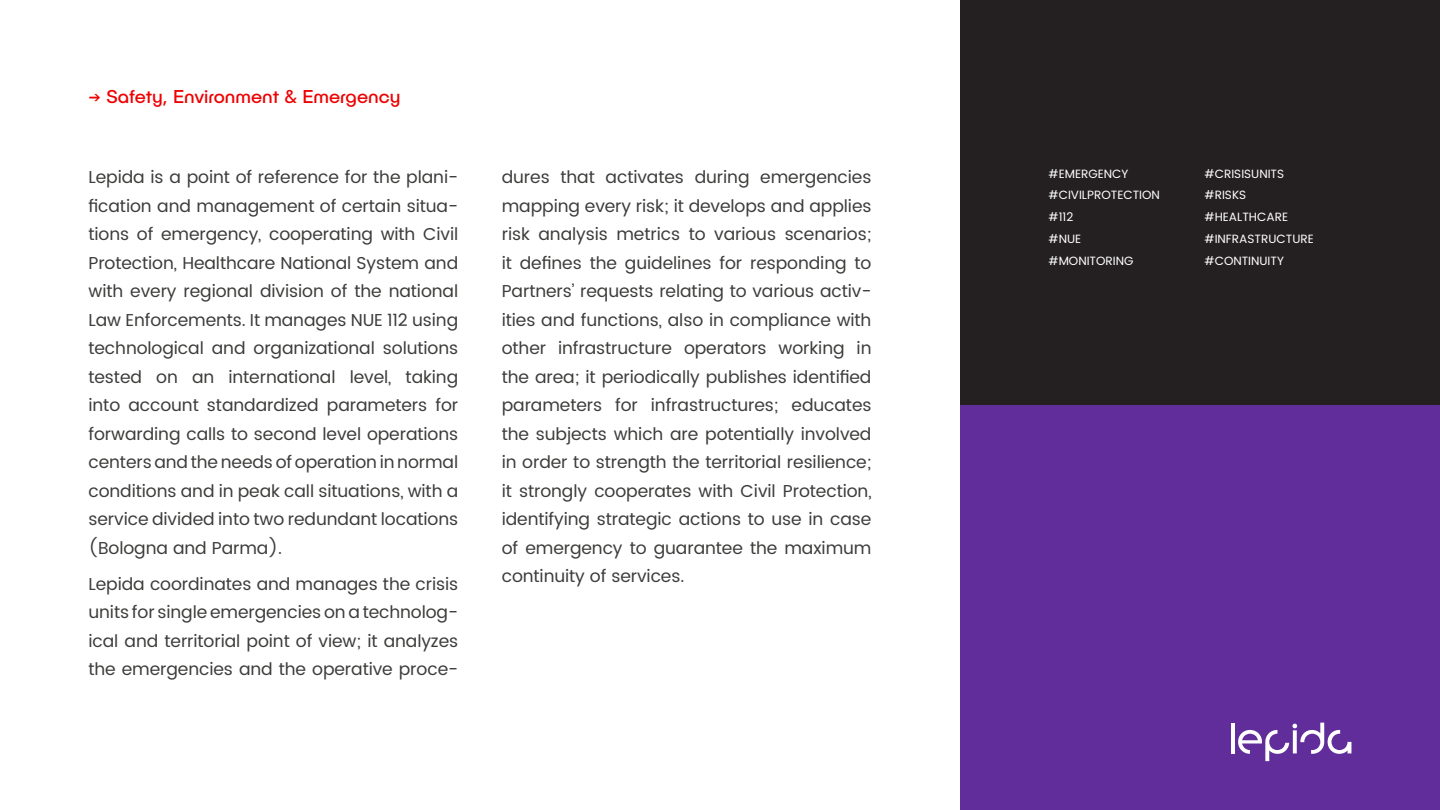
<style>
.page{position:relative;width:1440px;height:810px;background:#fff}
.page>*{position:absolute;margin:0;border:0;box-sizing:border-box;transform-origin:0 0}
.t1{font:18.75px "Publica Play";color:#e00}
.t2{font:17.25px/28.5px "Poppins";letter-spacing:-.005em;color:#3c3c3b;text-align:justify}
.t3{font:12px/21.8px "Poppins";color:#fff}
.s1{font-family:"Heading Now 64"}
</style>
<div class="page">
<div style="left:960px;top:405px;width:480px;height:405px;background:#602d9b"></div>
<div style="left:960px;top:0;width:480px;height:405px;background:#241f21"></div>
<hr style="left:1231px;top:723px;width:4px;height:30px;background:#fff">
<svg style="left:1238px;top:723px;width:113px;height:38px"></svg>
<p class="t1" style="left:88px;top:85px;width:313px"><span class="s1">→</span> Safety, Environment &amp; Emergency</p>
<p class="t2" style="left:88px;top:163px;width:371px">Lepida is a point of reference for the plani&shy;fication and management of certain situa&shy;tions of emergency, cooperating with Civil Protection, Healthcare National System and with every regional division of the national Law Enforcements. It manages NUE 112 using technological and organizational solutions tested on an international level, taking into account standardized parameters for forwarding calls to second level operations centers and the needs of operation in normal conditions and in peak call situations, with a service divided into two redundant locations (Bologna and Parma).</p>
<p class="t2" style="left:88px;top:570px;width:371px">Lepida coordinates and manages the crisis units for single emergencies on a technolog&shy;ical and territorial point of view; it analyzes the emergencies and the operative proce-</p>
<p class="t2" style="left:502px;top:163px;width:371px">dures that activates during emergencies mapping every risk; it develops and applies risk analysis metrics to various scenarios; it defines the guidelines for responding to Partners’ requests relating to various activ&shy;ities and functions, also in compliance with other infrastructure operators working in the area; it periodically publishes identified parameters for infrastructures; educates the subjects which are potentially involved in order to strength the territorial resilience; it strongly cooperates with Civil Protection, identifying strategic actions to use in case of emergency to guarantee the maximum continuity of services.</p>
<p class="t3" style="left:1048px;top:163px;width:113px">#EMERGENCY #CIVILPROTECTION #112<br>#NUE #MONITORING</p>
<p class="t3" style="left:1204px;top:163px;width:111px">#CRISISUNITS #RISKS #HEALTHCARE #INFRASTRUCTURE #CONTINUITY</p>
</div>
